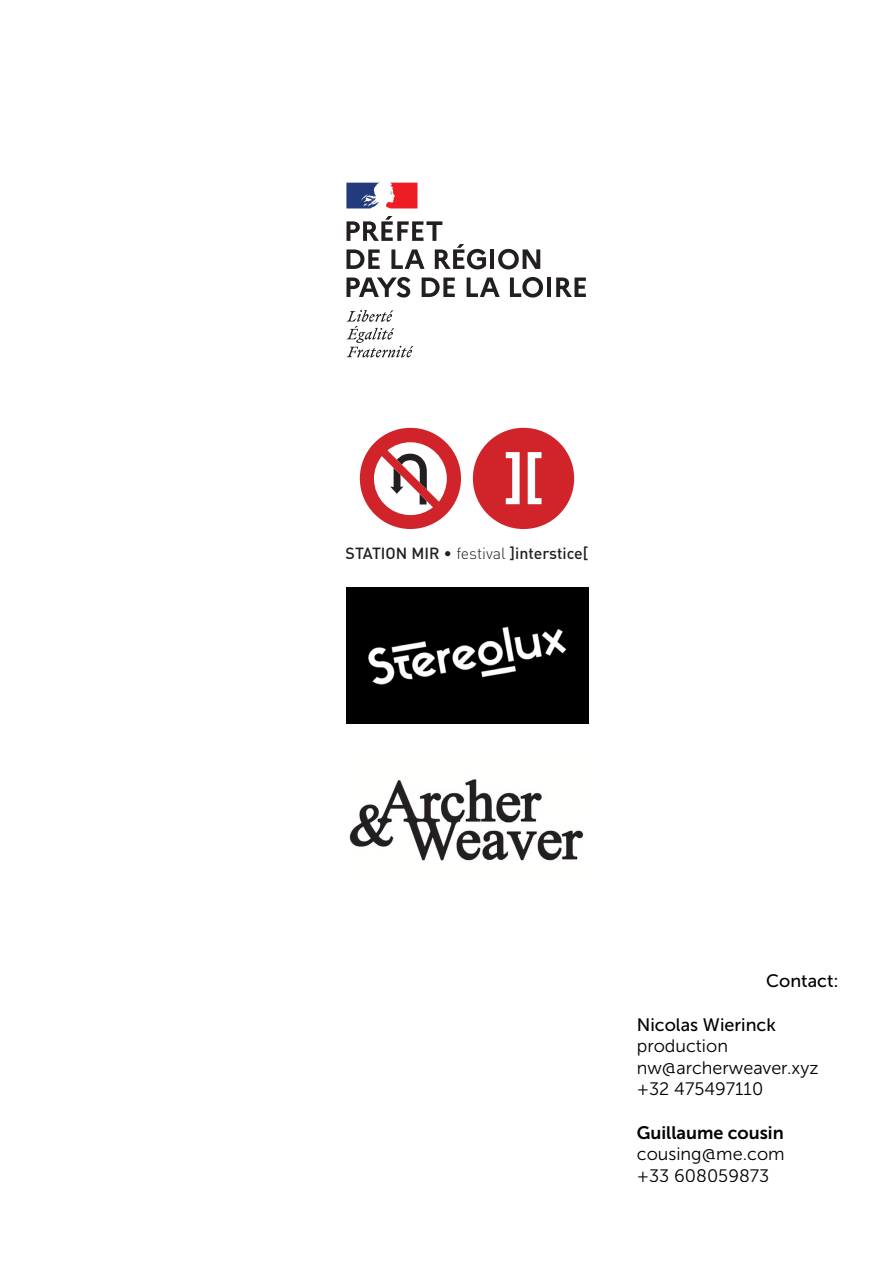
<style>
.page{position:relative;width:893px;height:1263px;background:#fff}
.page>*{position:absolute;margin:0;border:0;box-sizing:border-box;transform-origin:0 0}
.t1{font:700 56.85px "Arial";color:#fff}
.t2{font:18px/21.6px "Museo Sans 300";color:#000}
.t3{font:18px "Museo Sans 500";color:#000}
.t4{font:18px "Museo Sans 700";color:#000}
.t5{font:500 16.05px "DIN";color:#231f20}
.s1{font-weight:300}
</style>
<div class="page">
<img style="left:346px;top:587px;width:242px;height:136px">
<svg style="left:360px;top:428px;width:101px;height:101px"></svg>
<div style="left:473px;top:428px;width:101px;height:101px;background:#d1232a;border-radius:50%"></div>
<svg style="left:346px;top:216px;width:140px;height:53px"></svg>
<hr style="left:490px;top:249px;width:4px;height:20px;background:#231f20">
<svg style="left:498px;top:249px;width:42px;height:20px"></svg>
<svg style="left:346px;top:277px;width:64px;height:21px"></svg>
<svg style="left:422px;top:277px;width:33px;height:20px"></svg>
<svg style="left:467px;top:277px;width:33px;height:20px"></svg>
<svg style="left:510px;top:277px;width:33px;height:21px"></svg>
<hr style="left:547px;top:277px;width:4px;height:20px;background:#231f20">
<svg style="left:556px;top:277px;width:30px;height:20px"></svg>
<svg style="left:346px;top:310px;width:67px;height:47px"></svg>
<svg style="left:346px;top:183px;width:33px;height:25px"></svg>
<svg style="left:386px;top:183px;width:31px;height:25px"></svg>
<img style="left:349px;top:779px;width:235px;height:82px">
<h1 class="t1" style="left:505px;top:441px;width:39px">][</h1>
<p class="t5" style="left:346px;top:543px;width:249px">STATION MIR <span class="s1">• festival</span> ]interstice[</p>
<p class="t3" style="left:766px;top:971px;width:74px">Contact:</p>
<p class="t3" style="left:637px;top:1014px;width:141px">Nicolas Wierinck</p>
<p class="t2" style="left:637px;top:1035px;width:183px">production nw@archerweaver.xyz +32 475497110</p>
<p class="t4" style="left:637px;top:1122px;width:149px">Guillaume cousin</p>
<p class="t2" style="left:637px;top:1143px;width:149px">cousing@me.com +33 608059873</p>
</div>
